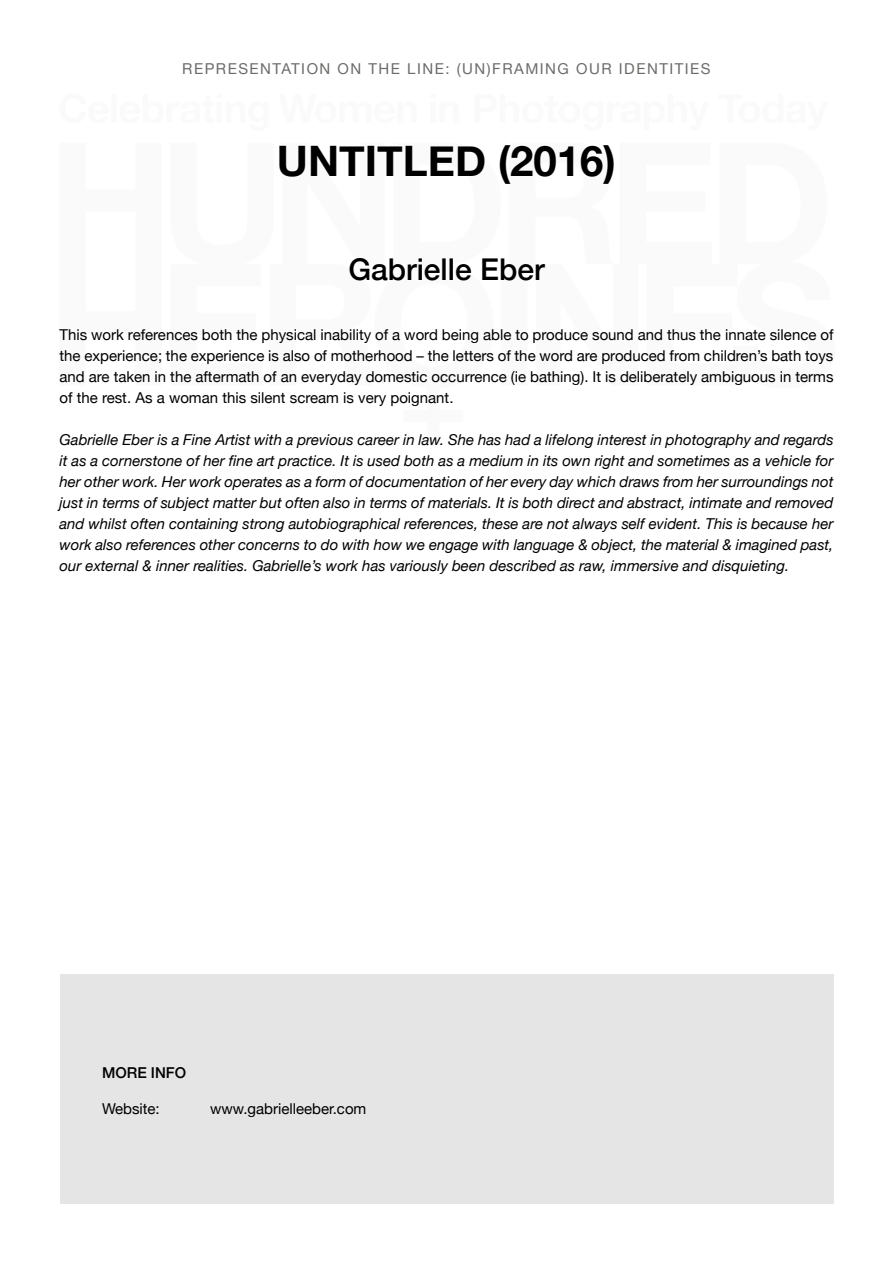
<style>
.page{position:relative;width:893px;height:1263px;background:#fff}
.page>*{position:absolute;margin:0;border:0;box-sizing:border-box;transform-origin:0 0}
.t1{font:700 42px "Helvetica Neue";color:#000}
.t2{font:500 30px "Helvetica Neue";color:#000}
.t3{font:italic 15px/21px "Helvetica Neue";color:#000;text-align:justify}
.t4{font:15px/21px "Helvetica Neue";color:#000;text-align:justify}
.t5{font:15px "Helvetica Neue";letter-spacing:.1em;color:#6b6b6a}
.t6{font:500 15px "Helvetica Neue";color:#000}
</style>
<div class="page">
<div style="left:60px;top:974px;width:773px;height:229px;background:#e5e5e5"></div>
<p class="t5" style="left:182px;top:58px;width:530px">REPRESENTATION ON THE LINE: (UN)FRAMING OUR IDENTITIES</p>
<p class="t1" style="left:277px;top:128px;width:341px">UNTITLED (2016)</p>
<p class="t2" style="left:348px;top:246px;width:198px">Gabrielle Eber</p>
<p class="t4" style="left:60px;top:325px;width:775px">This work references both the physical inability of a word being able to produce sound and thus the innate silence of the experience; the experience is also of motherhood – the letters of the word are produced from children’s bath toys and are taken in the aftermath of an everyday domestic occurrence (ie bathing). It is deliberately ambiguous in terms of the rest. As a woman this silent scream is very poignant.</p>
<p class="t3" style="left:60px;top:430px;width:775px">Gabrielle Eber is a Fine Artist with a previous career in law. She has had a lifelong interest in photography and regards it as a cornerstone of her fine art practice. It is used both as a medium in its own right and sometimes as a vehicle for her other work. Her work operates as a form of documentation of her every day which draws from her surroundings not just in terms of subject matter but often also in terms of materials. It is both direct and abstract, intimate and removed and whilst often containing strong autobiographical references, these are not always self evident. This is because her work also references other concerns to do with how we engage with language &amp; object, the material &amp; imagined past, our external &amp; inner realities. Gabrielle’s work has variously been described as raw, immersive and disquieting.</p>
<p class="t6" style="left:102px;top:1060px;width:86px">MORE INFO</p>
<p class="t4" style="left:102px;top:1099px;width:59px">Website:</p>
<p class="t4" style="left:210px;top:1099px;width:158px">www.gabrielleeber.com</p>
</div>
